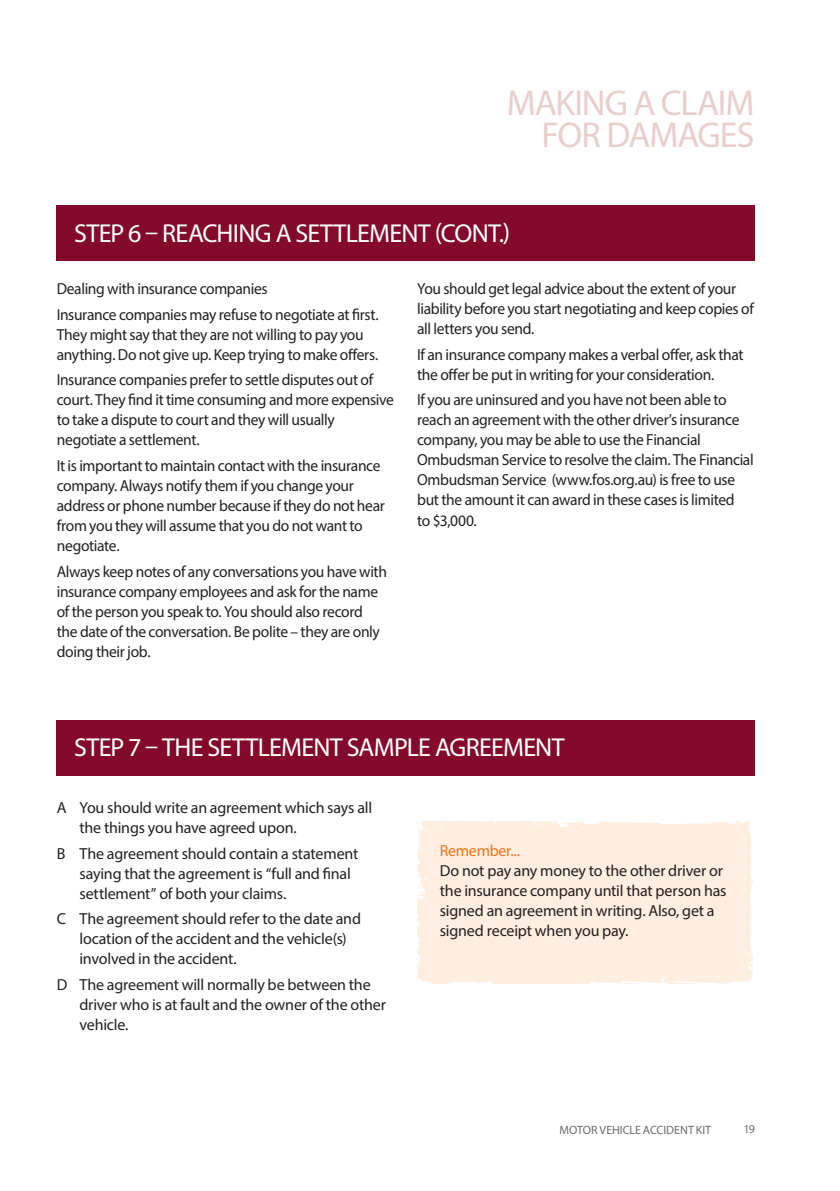
<style>
.page{position:relative;width:840px;height:1191px;background:#fff}
.page>*{position:absolute;margin:0;border:0;box-sizing:border-box;transform-origin:0 0}
.Chapter{font:36px/32px "Myriad Pro";letter-spacing:-.025em;color:#e8cfcc;text-align:right}
.STEP{font:26px "Myriad Pro";letter-spacing:-.025em;color:#fff}
.body{font:16px/20px "Myriad Pro";letter-spacing:-.02em;color:#231f20}
.body_bulleted{font:16px/20px "Myriad Pro";letter-spacing:-.01em;color:#231f20}
.subhead{font:16px "Myriad Pro";letter-spacing:-.025em;color:#231f20}
.Remember{font:16px "Myriad Pro";letter-spacing:-.02em;color:#eb741f}
.t1{font:12px "Myriad Pro";letter-spacing:-.005em;color:#6c6d70}
</style>
<div class="page">
<div style="left:57px;top:205px;width:697px;height:56px;background:#830a2b"></div>
<div style="left:57px;top:720px;width:697px;height:55px;background:#830a2b"></div>
<div style="left:417px;top:821px;width:335px;height:162px;background:#fdeee0"></div>
<p class="Chapter" style="left:506px;top:87px;width:249px">MAKING A CLAIM<br>FOR DAMAGES</p>
<p class="STEP" style="left:74px;top:217px;width:437px">STEP 6 – REACHING A SETTLEMENT (CONT.)</p>
<p class="subhead" style="left:57px;top:279px;width:212px">Dealing with insurance companies</p>
<p class="body" style="left:57px;top:304px;width:323px">Insurance companies may refuse to negotiate at first.<br>They might say that they are not willing to pay you anything. Do not give up. Keep trying to make offers.</p>
<p class="body" style="left:57px;top:370px;width:338px">Insurance companies prefer to settle disputes out of court. They find it time consuming and more expensive to take a dispute to court and they will usually negotiate a settlement.</p>
<p class="body" style="left:57px;top:455px;width:329px">It is important to maintain contact with the insurance company. Always notify them if you change your address or phone number because if they do not hear from you they will assume that you do not want to negotiate.</p>
<p class="body" style="left:57px;top:561px;width:331px">Always keep notes of any conversations you have with insurance company employees and ask for the name of the person you speak to. You should also record the date of the conversation. Be polite – they are only doing their job.</p>
<p class="body" style="left:417px;top:278px;width:338px">You should get legal advice about the extent of your liability before you start negotiating and keep copies of all letters you send.</p>
<p class="body" style="left:417px;top:344px;width:328px">If an insurance company makes a verbal offer, ask that the offer be put in writing for your consideration.</p>
<p class="body" style="left:417px;top:390px;width:338px">If you are uninsured and you have not been able to reach an agreement with the other driver’s insurance company, you may be able to use the Financial Ombudsman Service to resolve the claim. The Financial Ombudsman Service (www.fos.org.au) is free to use but the amount it can award in these cases is limited<br>to $3,000.</p>
<p class="STEP" style="left:74px;top:731px;width:492px">STEP 7 – THE SETTLEMENT SAMPLE AGREEMENT</p>
<p class="body_bulleted" style="left:79px;top:797px;width:294px;text-indent:-23px">A You should write an agreement which says all the things you have agreed upon.</p>
<p class="body_bulleted" style="left:79px;top:843px;width:280px;text-indent:-23px">B The agreement should contain a statement saying that the agreement is “full and final settlement” of both your claims.</p>
<p class="body_bulleted" style="left:79px;top:908px;width:283px;text-indent:-23px">C The agreement should refer to the date and location of the accident and the vehicle(s) involved in the accident.</p>
<p class="body_bulleted" style="left:79px;top:974px;width:308px;text-indent:-23px">D The agreement will normally be between the driver who is at fault and the owner of the other vehicle.</p>
<p class="Remember" style="left:439px;top:840px;width:82px">Remember...</p>
<p class="body" style="left:439px;top:860px;width:288px">Do not pay any money to the other driver or the insurance company until that person has signed an agreement in writing. Also, get a signed receipt when you pay.</p>
<p class="t1" style="left:559px;top:1122px;width:153px">MOTOR VEHICLE ACCIDENT KIT</p>
<p class="t1" style="left:743px;top:1122px;width:13px">19</p>
</div>
